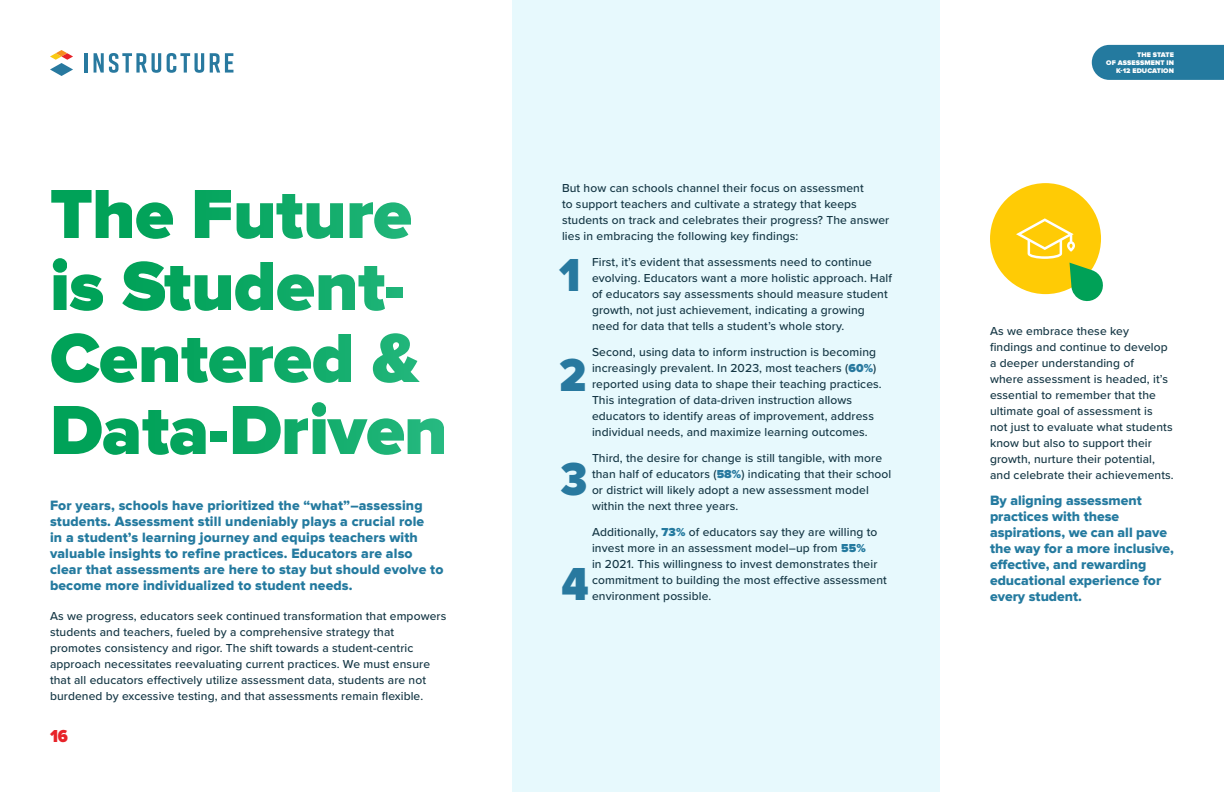
<style>
.page{position:relative;width:1224px;height:792px;background:#fff}
.page>*{position:absolute;margin:0;border:0;box-sizing:border-box;transform-origin:0 0}
.t1{font:900 48px/99.8px "Proxima Nova Cond";color:#28799f}
.t2{font:900 18px "Proxima Nova Cond";color:#e72329}
.t3{font:14px/16px "Proxima Nova Extrabld";letter-spacing:.01em;color:#247a9f}
.t4{font:500 12px/16px "Proxima Nova";letter-spacing:.01em;color:#143644}
.t5{font:900 7px/8px "Proxima Nova";letter-spacing:.01em;color:#fff;text-align:right}
.s1{font-weight:900;color:#28799f}
.s2{font-weight:900;color:#247a9f}
</style>
<div class="page">
<div style="left:512px;top:0;width:428px;height:792px;background:#e7f9fd"></div>
<div style="left:990px;top:183px;width:111px;height:111px;background:#ffcb05;border-radius:50%"></div>
<img style="left:51px;top:190px;width:41px;height:48px">
<img style="left:96px;top:190px;width:36px;height:48px">
<img style="left:136px;top:202px;width:37px;height:37px">
<img style="left:195px;top:190px;width:36px;height:48px">
<img style="left:237px;top:203px;width:36px;height:36px">
<img style="left:276px;top:194px;width:27px;height:45px">
<img style="left:307px;top:203px;width:36px;height:36px">
<img style="left:350px;top:202px;width:61px;height:37px">
<img style="left:53px;top:258px;width:14px;height:52px">
<img style="left:70px;top:274px;width:33px;height:37px">
<img style="left:122px;top:261px;width:42px;height:50px">
<img style="left:164px;top:266px;width:27px;height:45px">
<img style="left:195px;top:275px;width:36px;height:36px">
<img style="left:235px;top:262px;width:38px;height:49px">
<img style="left:277px;top:274px;width:37px;height:37px">
<img style="left:319px;top:274px;width:36px;height:36px">
<img style="left:358px;top:266px;width:27px;height:45px">
<img style="left:386px;top:287px;width:17px;height:11px">
<img style="left:51px;top:333px;width:49px;height:50px">
<img style="left:100px;top:346px;width:37px;height:37px">
<img style="left:142px;top:346px;width:36px;height:36px">
<img style="left:182px;top:338px;width:26px;height:45px">
<img style="left:209px;top:346px;width:37px;height:37px">
<img style="left:250px;top:346px;width:61px;height:37px">
<img style="left:313px;top:334px;width:38px;height:49px">
<img style="left:373px;top:333px;width:47px;height:50px">
<img style="left:54px;top:406px;width:48px;height:48px">
<img style="left:103px;top:418px;width:36px;height:37px">
<img style="left:142px;top:410px;width:27px;height:45px">
<img style="left:170px;top:418px;width:36px;height:37px">
<img style="left:210px;top:431px;width:17px;height:11px">
<img style="left:233px;top:406px;width:48px;height:48px">
<img style="left:285px;top:418px;width:23px;height:36px">
<img style="left:312px;top:402px;width:14px;height:52px">
<img style="left:327px;top:418px;width:77px;height:37px">
<img style="left:408px;top:418px;width:36px;height:36px">
<div style="left:1092px;top:45px;width:132px;height:35px;background:#247a9f"></div>
<hr style="left:85px;top:53px;width:3px;height:20px;background:#28799f">
<svg style="left:167px;top:53px;width:37px;height:20px"></svg>
<svg style="left:94px;top:53px;width:67px;height:20px"></svg>
<svg style="left:210px;top:53px;width:23px;height:20px"></svg>
<svg style="left:50px;top:50px;width:23px;height:26px"></svg>
<svg style="left:1016px;top:218px;width:87px;height:84px"></svg>
<p class="t3" style="left:50px;top:498px;width:395px">For years, schools have prioritized the “what”–assessing students. Assessment still undeniably plays a crucial role<br>in a student’s learning journey and equips teachers with valuable insights to refine practices. Educators are also clear that assessments are here to stay but should evolve to become more individualized to student needs.</p>
<p class="t4" style="left:50px;top:609px;width:398px">As we progress, educators seek continued transformation that empowers students and teachers, fueled by a comprehensive strategy that promotes consistency and rigor. The shift towards a student-centric approach necessitates reevaluating current practices. We must ensure that all educators effectively utilize assessment data, students are not burdened by excessive testing, and that assessments remain flexible.</p>
<h2 class="t2" style="left:50px;top:728px;width:20px">16</h2>
<p class="t4" style="left:562px;top:181px;width:329px">But how can schools channel their focus on assessment<br>to support teachers and cultivate a strategy that keeps students on track and celebrates their progress? The answer lies in embracing the following key findings:</p>
<p class="t4" style="left:592px;top:255px;width:301px">First, it’s evident that assessments need to continue evolving. Educators want a more holistic approach. Half of educators say assessments should measure student growth, not just achievement, indicating a growing need for data that tells a student’s whole story.</p>
<p class="t4" style="left:592px;top:345px;width:291px">Second, using data to inform instruction is becoming increasingly prevalent. In 2023, most teachers (<span class="s1">60%</span>) reported using data to shape their teaching practices.<br>This integration of data-driven instruction allows educators to identify areas of improvement, address individual needs, and maximize learning outcomes.</p>
<p class="t4" style="left:592px;top:451px;width:301px">Third, the desire for change is still tangible, with more than half of educators (<span class="s1">58%</span>) indicating that their school or district will likely adopt a new assessment model within the next three years.</p>
<p class="t4" style="left:592px;top:525px;width:296px">Additionally, <span class="s2">73%</span> of educators say they are willing to invest more in an assessment model–up from <span class="s2">55%<br></span>in 2021. This willingness to invest demonstrates their commitment to building the most effective assessment environment possible.</p>
<h1 class="t1" style="left:559px;top:226px;width:29px">1<br>2</h1>
<h1 class="t1" style="left:560px;top:428px;width:30px;line-height:104.6px">3<br>4</h1>
<p class="t5" style="left:1106px;top:51px;width:69px">THE STATE<br>OF ASSESSMENT IN<br>K-12 EDUCATION</p>
<p class="t4" style="left:990px;top:324px;width:185px">As we embrace these key findings and continue to develop a deeper understanding of<br>where assessment is headed, it’s essential to remember that the ultimate goal of assessment is<br>not just to evaluate what students know but also to support their growth, nurture their potential, and celebrate their achievements.</p>
<p class="t3" style="left:990px;top:493px;width:185px">By aligning assessment practices with these aspirations, we can all pave the way for a more inclusive, effective, and rewarding educational experience for every student.</p>
</div>
